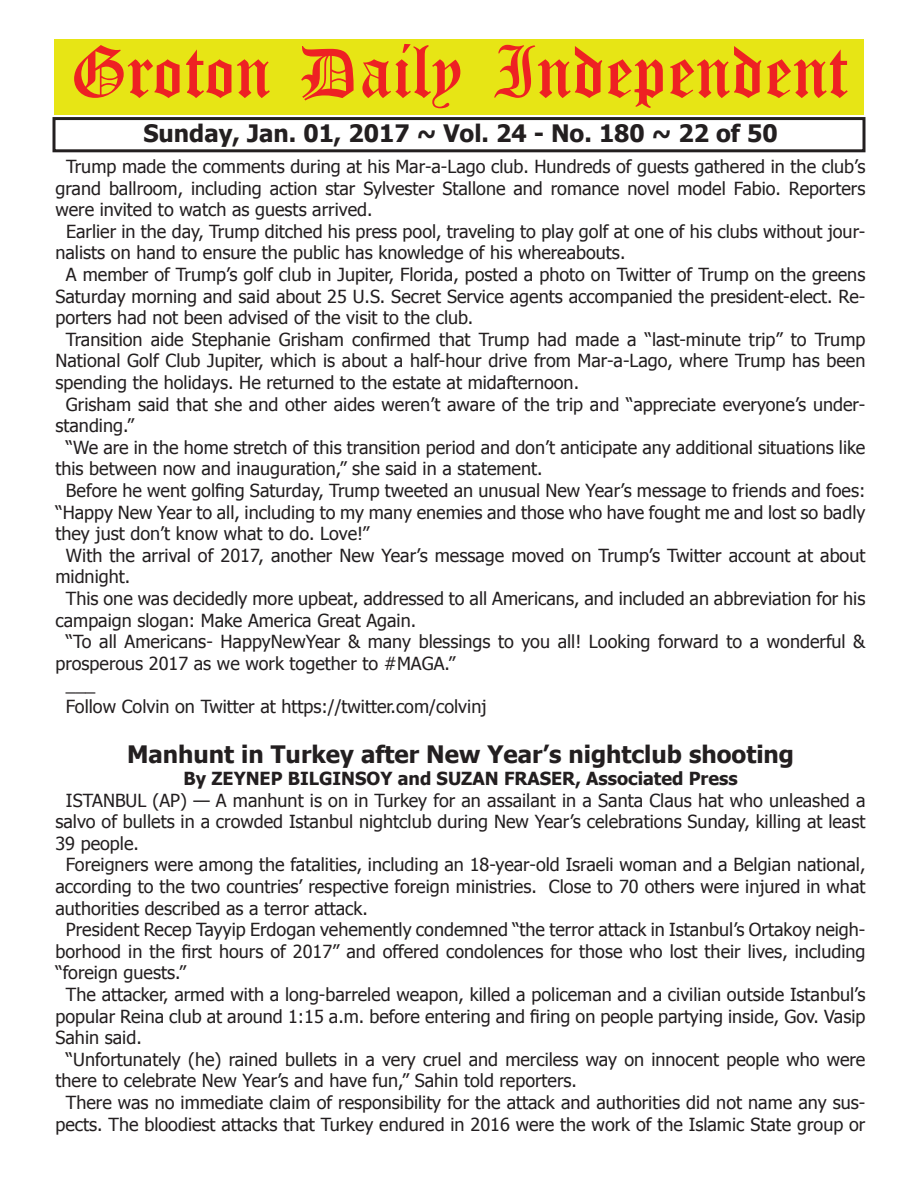
<style>
.page{position:relative;width:918px;height:1188px;background:#fff}
.page>*{position:absolute;margin:0;border:0;box-sizing:border-box;transform-origin:0 0}
.t1{font:54px "Old English Five";color:#ee2123}
.t2{font:700 24px "Tahoma";color:#231f20}
.t3{font:18px "Tahoma";color:#231f20}
.t4{font:700 18px "Tahoma";color:#231f20}
</style>
<div class="page">
<div style="left:52px;top:117px;width:814px;height:35px;border:3px solid #231f20"></div>
<div style="left:54px;top:40px;width:810px;height:75px;background:#e7e515"></div>
<h1 class="t1" style="left:70px;top:47px;width:779px">Groton Daily Independent</h1>
<h2 class="t2" style="left:143px;top:116px;width:636px">Sunday, Jan. 01, 2017 ~ Vol. 24 - No. 180 ~ 22 of 50</h2>
<p class="t3" style="left:66px;top:154px;width:801px">Trump made the comments during at his Mar-a-Lago club. Hundreds of guests gathered in the club’s</p>
<p class="t3" style="left:56px;top:176px;width:811px">grand ballroom, including action star Sylvester Stallone and romance novel model Fabio. Reporters</p>
<p class="t3" style="left:56px;top:198px;width:319px">were invited to watch as guests arrived.</p>
<p class="t3" style="left:66px;top:219px;width:801px">Earlier in the day, Trump ditched his press pool, traveling to play golf at one of his clubs without jour-</p>
<p class="t3" style="left:55px;top:241px;width:571px">nalists on hand to ensure the public has knowledge of his whereabouts.</p>
<p class="t3" style="left:66px;top:262px;width:801px">A member of Trump’s golf club in Jupiter, Florida, posted a photo on Twitter of Trump on the greens</p>
<p class="t3" style="left:55px;top:284px;width:811px">Saturday morning and said about 25 U.S. Secret Service agents accompanied the president-elect. Re-</p>
<p class="t3" style="left:55px;top:306px;width:419px">porters had not been advised of the visit to the club.</p>
<p class="t3" style="left:66px;top:327px;width:801px">Transition aide Stephanie Grisham confirmed that Trump had made a “last-minute trip” to Trump</p>
<p class="t3" style="left:55px;top:349px;width:811px">National Golf Club Jupiter, which is about a half-hour drive from Mar-a-Lago, where Trump has been</p>
<p class="t3" style="left:55px;top:370px;width:525px">spending the holidays. He returned to the estate at midafternoon.</p>
<p class="t3" style="left:66px;top:392px;width:801px">Grisham said that she and other aides weren’t aware of the trip and “appreciate everyone’s under-</p>
<p class="t3" style="left:55px;top:414px;width:80px">standing.”</p>
<p class="t3" style="left:66px;top:435px;width:801px">“We are in the home stretch of this transition period and don’t anticipate any additional situations like</p>
<p class="t3" style="left:55px;top:457px;width:489px">this between now and inauguration,” she said in a statement.</p>
<p class="t3" style="left:66px;top:478px;width:801px">Before he went golfing Saturday, Trump tweeted an unusual New Year’s message to friends and foes:</p>
<p class="t3" style="left:55px;top:500px;width:812px">“Happy New Year to all, including to my many enemies and those who have fought me and lost so badly</p>
<p class="t3" style="left:55px;top:522px;width:316px">they just don’t know what to do. Love!”</p>
<p class="t3" style="left:66px;top:543px;width:801px">With the arrival of 2017, another New Year’s message moved on Trump’s Twitter account at about</p>
<p class="t3" style="left:55px;top:565px;width:76px">midnight.</p>
<p class="t3" style="left:66px;top:586px;width:801px">This one was decidedly more upbeat, addressed to all Americans, and included an abbreviation for his</p>
<p class="t3" style="left:55px;top:608px;width:362px">campaign slogan: Make America Great Again.</p>
<p class="t3" style="left:66px;top:630px;width:801px">“To all Americans- HappyNewYear &amp; many blessings to you all! Looking forward to a wonderful &amp;</p>
<p class="t3" style="left:55px;top:651px;width:401px">prosperous 2017 as we work together to #MAGA.”</p>
<p class="t3" style="left:66px;top:673px;width:31px">___</p>
<p class="t3" style="left:66px;top:694px;width:422px">Follow Colvin on Twitter at https://twitter.com/colvinj</p>
<h2 class="t2" style="left:127px;top:738px;width:668px">Manhunt in Turkey after New Year’s nightclub shooting</h2>
<p class="t4" style="left:183px;top:766px;width:556px">By ZEYNEP BILGINSOY and SUZAN FRASER, Associated Press</p>
<p class="t3" style="left:66px;top:788px;width:801px">ISTANBUL (AP) — A manhunt is on in Turkey for an assailant in a Santa Claus hat who unleashed a</p>
<p class="t3" style="left:55px;top:810px;width:811px">salvo of bullets in a crowded Istanbul nightclub during New Year’s celebrations Sunday, killing at least</p>
<p class="t3" style="left:55px;top:831px;width:85px">39 people.</p>
<p class="t3" style="left:66px;top:853px;width:801px">Foreigners were among the fatalities, including an 18-year-old Israeli woman and a Belgian national,</p>
<p class="t3" style="left:55px;top:874px;width:811px">according to the two countries’ respective foreign ministries. Close to 70 others were injured in what</p>
<p class="t3" style="left:55px;top:896px;width:314px">authorities described as a terror attack.</p>
<p class="t3" style="left:66px;top:918px;width:801px">President Recep Tayyip Erdogan vehemently condemned “the terror attack in Istanbul’s Ortakoy neigh-</p>
<p class="t3" style="left:55px;top:939px;width:812px">borhood in the first hours of 2017” and offered condolences for those who lost their lives, including</p>
<p class="t3" style="left:55px;top:961px;width:132px">“foreign guests.”</p>
<p class="t3" style="left:66px;top:982px;width:801px">The attacker, armed with a long-barreled weapon, killed a policeman and a civilian outside Istanbul’s</p>
<p class="t3" style="left:55px;top:1004px;width:812px">popular Reina club at around 1:15 a.m. before entering and firing on people partying inside, Gov. Vasip</p>
<p class="t3" style="left:55px;top:1026px;width:88px">Sahin said.</p>
<p class="t3" style="left:66px;top:1047px;width:801px">“Unfortunately (he) rained bullets in a very cruel and merciless way on innocent people who were</p>
<p class="t3" style="left:55px;top:1069px;width:523px">there to celebrate New Year’s and have fun,” Sahin told reporters.</p>
<p class="t3" style="left:66px;top:1090px;width:801px">There was no immediate claim of responsibility for the attack and authorities did not name any sus-</p>
<p class="t3" style="left:55px;top:1112px;width:811px">pects. The bloodiest attacks that Turkey endured in 2016 were the work of the Islamic State group or</p>
</div>
